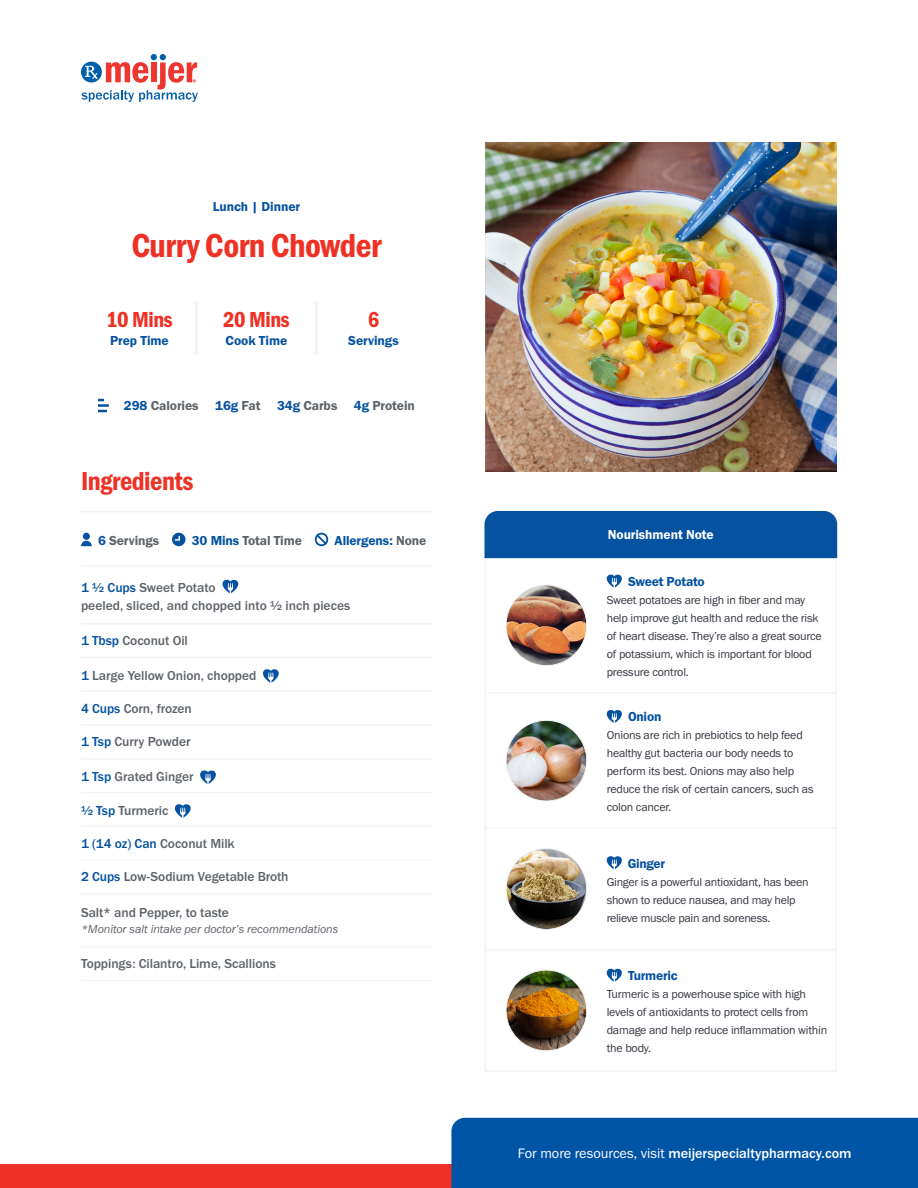
<style>
.page{position:relative;width:918px;height:1188px;background:#fff}
.page>*{position:absolute;margin:0;border:0;box-sizing:border-box;transform-origin:0 0}
.t1{font:34.5px "Franklin Gothic URW Con Dem";letter-spacing:-.015em;color:#ee3124}
.t2{font:27px "Franklin Gothic URW Con Dem";letter-spacing:-.02em;color:#ee3124}
.t3{font:22.5px "Franklin Gothic URW Con Dem";letter-spacing:-.02em;color:#ee3124}
.t4{font:500 14.25px "Franklin Gothic URW";color:#fff}
.t5{font:500 13.5px "Franklin Gothic URW";letter-spacing:-.005em;color:#5e6369}
.t6{font:13.5px "Franklin Gothic URW Dem";letter-spacing:-.01em;color:#0552a1}
.t7{font:13.5px "Franklin Gothic URW Dem";letter-spacing:-.005em;color:#5e6369}
.t8{font:13.5px "Franklin Gothic URW Dem";letter-spacing:-.005em;color:#fff}
.t9{font:12px/18px "Franklin Gothic URW Boo";letter-spacing:-.015em;color:#343741}
.t10{font:12px "Franklin Gothic URW Boo Ita";letter-spacing:-.005em;color:#5e6369}
.s1{color:#0552a1}
.s2{color:#5e6369}
.s3{color:#0054a6}
.s4{font-family:"Franklin Gothic URW Boo";font-weight:400}
</style>
<div class="page">
<svg style="left:82px;top:54px;width:116px;height:48px"></svg>
<div style="left:0;top:1164px;width:918px;height:24px;background:#ee3124"></div>
<div style="left:451px;top:1118px;width:467px;height:70px;background:#0054a6"></div>
<hr style="left:81px;top:623px;width:351px;height:2px;background:#f1f3f4">
<hr style="left:81px;top:657px;width:351px;height:1px;background:#f1f3f4">
<hr style="left:81px;top:691px;width:351px;height:1px;background:#f1f3f4">
<hr style="left:81px;top:724px;width:351px;height:2px;background:#f1f3f4">
<hr style="left:81px;top:758px;width:351px;height:2px;background:#f1f3f4">
<hr style="left:81px;top:792px;width:351px;height:1px;background:#f1f3f4">
<hr style="left:81px;top:826px;width:351px;height:1px;background:#f1f3f4">
<hr style="left:81px;top:859px;width:351px;height:2px;background:#f1f3f4">
<hr style="left:81px;top:893px;width:351px;height:2px;background:#f1f3f4">
<hr style="left:81px;top:946px;width:351px;height:1px;background:#f1f3f4">
<hr style="left:81px;top:980px;width:351px;height:1px;background:#f1f3f4">
<svg style="left:222px;top:580px;width:16px;height:13px"></svg>
<svg style="left:263px;top:669px;width:16px;height:14px"></svg>
<svg style="left:200px;top:770px;width:16px;height:14px"></svg>
<svg style="left:175px;top:804px;width:16px;height:14px"></svg>
<img style="left:486px;top:142px;width:351px;height:330px">
<hr style="left:196px;top:301px;width:2px;height:54px;background:#f1f3f4">
<hr style="left:315px;top:301px;width:2px;height:54px;background:#f1f3f4">
<svg style="left:98px;top:399px;width:11px;height:13px"></svg>
<hr style="left:81px;top:511px;width:351px;height:1px;background:#f1f3f4">
<hr style="left:81px;top:565px;width:351px;height:1px;background:#f1f3f4">
<svg style="left:81px;top:533px;width:11px;height:13px"></svg>
<svg style="left:172px;top:533px;width:14px;height:13px"></svg>
<svg style="left:314px;top:533px;width:15px;height:13px"></svg>
<div style="left:484px;top:511px;width:353px;height:47px;background:#0552a1"></div>
<hr style="left:484px;top:558px;width:2px;height:134px;background:#f1f3f4">
<hr style="left:836px;top:558px;width:1px;height:134px;background:#f1f3f4">
<hr style="left:484px;top:692px;width:123px;height:2px;background:#f1f3f4">
<hr style="left:484px;top:694px;width:2px;height:133px;background:#f1f3f4">
<hr style="left:607px;top:692px;width:230px;height:2px;background:#f1f3f4">
<hr style="left:836px;top:694px;width:1px;height:133px;background:#f1f3f4">
<hr style="left:484px;top:827px;width:123px;height:2px;background:#f1f3f4">
<hr style="left:484px;top:829px;width:2px;height:120px;background:#f1f3f4">
<hr style="left:607px;top:827px;width:230px;height:2px;background:#f1f3f4">
<hr style="left:836px;top:829px;width:1px;height:120px;background:#f1f3f4">
<hr style="left:484px;top:949px;width:123px;height:1px;background:#f1f3f4">
<hr style="left:484px;top:950px;width:2px;height:120px;background:#f1f3f4">
<hr style="left:607px;top:949px;width:230px;height:1px;background:#f1f3f4">
<hr style="left:836px;top:950px;width:1px;height:120px;background:#f1f3f4">
<hr style="left:484px;top:1070px;width:123px;height:2px;background:#f1f3f4">
<hr style="left:607px;top:1070px;width:230px;height:2px;background:#f1f3f4">
<img style="left:506px;top:585px;width:81px;height:81px;border-radius:40px">
<div style="left:506px;top:585px;width:81px;height:81px;border:1px solid #f1f3f4;border-radius:50%"></div>
<svg style="left:607px;top:574px;width:15px;height:14px"></svg>
<img style="left:506px;top:720px;width:81px;height:81px;border-radius:40px">
<div style="left:506px;top:720px;width:81px;height:81px;border:1px solid #f1f3f4;border-radius:50%"></div>
<svg style="left:607px;top:710px;width:15px;height:13px"></svg>
<img style="left:506px;top:849px;width:81px;height:80px;border-radius:40px">
<div style="left:506px;top:848px;width:81px;height:81px;border:1px solid #f1f3f4;border-radius:50%"></div>
<svg style="left:607px;top:856px;width:15px;height:13px"></svg>
<img style="left:506px;top:970px;width:81px;height:81px;border-radius:40px">
<div style="left:506px;top:970px;width:81px;height:81px;border:1px solid #f1f3f4;border-radius:50%"></div>
<svg style="left:607px;top:968px;width:15px;height:14px"></svg>
<p class="t6" style="left:213px;top:198px;width:89px">Lunch | Dinner</p>
<p class="t1" style="left:131px;top:222px;width:252px">Curry Corn Chowder</p>
<p class="t3" style="left:106px;top:304px;width:68px">10 Mins</p>
<p class="t6" style="left:110px;top:332px;width:60px">Prep Time</p>
<p class="t3" style="left:223px;top:304px;width:68px">20 Mins</p>
<p class="t6" style="left:226px;top:332px;width:63px">Cook Time</p>
<p class="t3" style="left:368px;top:304px;width:13px">6</p>
<p class="t6" style="left:348px;top:332px;width:52px">Servings</p>
<p class="t7" style="left:124px;top:397px;width:293px"><span class="s1">298</span> Calories <span class="s1">16g</span> Fat <span class="s1">34g</span> Carbs <span class="s1">4g</span> Protein</p>
<p class="t2" style="left:81px;top:463px;width:114px">Ingredients</p>
<p class="t7" style="left:98px;top:532px;width:63px"><span class="s1">6</span> Servings</p>
<p class="t7" style="left:192px;top:532px;width:112px"><span class="s1">30 Mins</span> Total Time</p>
<p class="t6" style="left:335px;top:532px;width:93px">Allergens: <span class="s2">None</span></p>
<p class="t5" style="left:81px;top:579px;width:136px"><span class="s1">1 ½ Cups</span> Sweet Potato</p>
<p class="t5" style="left:81px;top:597px;width:271px">peeled, sliced, and chopped into ½ inch pieces</p>
<p class="t5" style="left:81px;top:632px;width:108px"><span class="s1">1 Tbsp</span> Coconut Oil</p>
<p class="t5" style="left:81px;top:667px;width:177px"><span class="s1">1</span> Large Yellow Onion, chopped</p>
<p class="t5" style="left:81px;top:700px;width:112px"><span class="s1">4 Cups</span> Corn, frozen</p>
<p class="t5" style="left:81px;top:734px;width:111px"><span class="s3">1 Tsp</span> Curry Powder</p>
<p class="t5" style="left:81px;top:768px;width:114px"><span class="s3">1 Tsp</span> Grated Ginger</p>
<p class="t5" style="left:81px;top:802px;width:89px"><span class="s1">½ Tsp</span> Turmeric</p>
<p class="t5" style="left:81px;top:835px;width:155px"><span class="s1">1 (14 oz) Can</span> Coconut Milk</p>
<p class="t5" style="left:81px;top:869px;width:209px"><span class="s1">2 Cups</span> Low-Sodium Vegetable Broth</p>
<p class="t5" style="left:81px;top:904px;width:149px">Salt* and Pepper, to taste</p>
<p class="t10" style="left:81px;top:922px;width:259px">*Monitor salt intake per doctor’s recommendations</p>
<p class="t5" style="left:81px;top:955px;width:196px">Toppings: Cilantro, Lime, Scallions</p>
<p class="t8" style="left:608px;top:526px;width:107px">Nourishment Note</p>
<p class="t6" style="left:628px;top:573px;width:78px">Sweet Potato</p>
<p class="t9" style="left:607px;top:591px;width:217px">Sweet potatoes are high in fiber and may help improve gut health and reduce the risk of heart disease. They’re also a great source of potassium, which is important for blood pressure control.</p>
<p class="t6" style="left:628px;top:709px;width:35px">Onion</p>
<p class="t9" style="left:607px;top:726px;width:208px">Onions are rich in prebiotics to help feed healthy gut bacteria our body needs to perform its best. Onions may also help reduce the risk of certain cancers, such as colon cancer.</p>
<p class="t6" style="left:628px;top:855px;width:39px">Ginger</p>
<p class="t9" style="left:607px;top:872px;width:203px">Ginger is a powerful antioxidant, has been shown to reduce nausea, and may help relieve muscle pain and soreness.</p>
<p class="t6" style="left:628px;top:967px;width:51px">Turmeric</p>
<p class="t9" style="left:607px;top:985px;width:222px">Turmeric is a powerhouse spice with high levels of antioxidants to protect cells from damage and help reduce inflammation within the body.</p>
<p class="t4" style="left:518px;top:1144px;width:335px"><span class="s4">For more resources, visit</span> meijerspecialtypharmacy.com</p>
</div>
